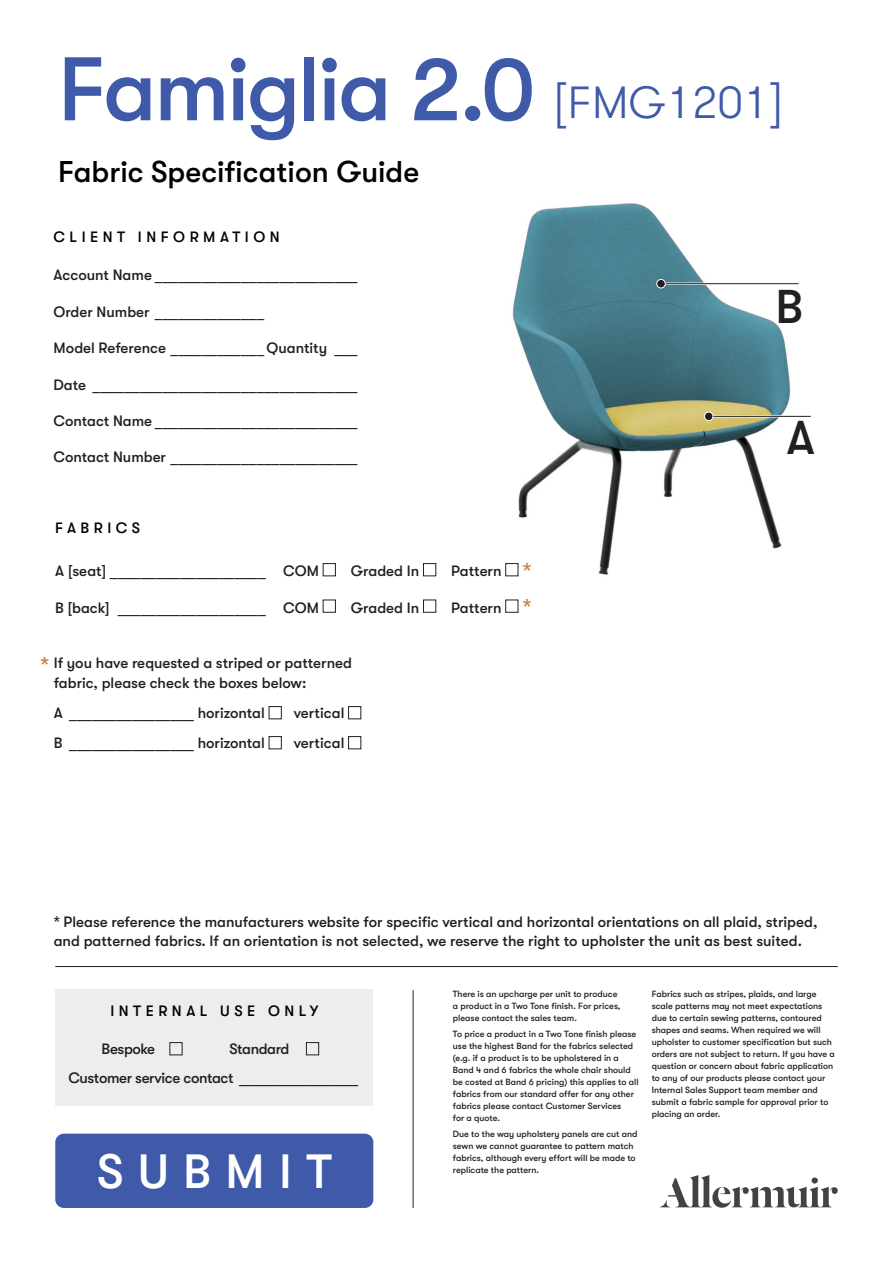
<style>
.page{position:relative;width:893px;height:1263px;background:#fff}
.page>*{position:absolute;margin:0;border:0;box-sizing:border-box;transform-origin:0 0}
.t1{font:500 90px "GT Walsheim";letter-spacing:-.025em;color:#3e5aa8}
.t2{font:500 48px "GT Walsheim";letter-spacing:.3em;color:#fff}
.Paragraph_Style_5{font:500 47.4px "GT Walsheim";color:#231f20}
.t3{font:500 30px "GT Walsheim";color:#010101}
.t4{font:500 21px "GT Walsheim";color:#bf804d}
.t5{font:500 15px/19.5px "GT Walsheim";color:#231f20}
.t6{font:500 15px "GT Walsheim";letter-spacing:-.025em;color:#231f20}
.t7{font:500 15px "GT Walsheim";letter-spacing:.3em;color:#010101}
.t8{font:500 9px/12px "GT Walsheim";color:#231f20}
.s1{font-weight:300;font-size:45px}
</style>
<div class="page">
<div style="left:56px;top:989px;width:317px;height:117px;background:#ededec"></div>
<svg style="left:660px;top:1175px;width:178px;height:33px"></svg>
<hr style="left:55px;top:966px;width:783px;height:1px;background:#231f20">
<div style="left:55px;top:1134px;width:318px;height:74px;background:#3e5aa8;border-radius:9px"></div>
<div style="left:169px;top:1042px;width:13px;height:13px;border:1px solid #231f20"></div>
<div style="left:306px;top:1042px;width:13px;height:13px;border:1px solid #231f20"></div>
<hr style="left:413px;top:990px;width:1px;height:218px;background:#231f20">
<img style="left:505px;top:203px;width:286px;height:410px">
<div style="left:269px;top:706px;width:13px;height:13px;border:1px solid #231f20"></div>
<div style="left:348px;top:706px;width:13px;height:13px;border:1px solid #231f20"></div>
<div style="left:269px;top:736px;width:13px;height:13px;border:1px solid #231f20"></div>
<div style="left:348px;top:736px;width:13px;height:13px;border:1px solid #231f20"></div>
<div style="left:323px;top:563px;width:13px;height:13px;border:1px solid #231f20"></div>
<div style="left:423px;top:563px;width:13px;height:13px;border:1px solid #231f20"></div>
<div style="left:505px;top:563px;width:13px;height:13px;border:1px solid #231f20"></div>
<div style="left:323px;top:600px;width:13px;height:13px;border:1px solid #231f20"></div>
<div style="left:423px;top:600px;width:13px;height:13px;border:1px solid #231f20"></div>
<div style="left:505px;top:600px;width:13px;height:13px;border:1px solid #231f20"></div>
<hr style="left:708px;top:415px;width:103px;height:2px;background:#fff">
<hr style="left:708px;top:416px;width:103px;height:1px;background:#231f20">
<div style="left:704px;top:412px;width:9px;height:9px;background:#231f20;border-radius:50%"></div>
<div style="left:704px;top:412px;width:9px;height:9px;border:1px solid #fff;border-radius:50%"></div>
<hr style="left:661px;top:283px;width:138px;height:2px;background:#fff">
<hr style="left:661px;top:283px;width:138px;height:1px;background:#231f20">
<div style="left:657px;top:279px;width:8px;height:9px;background:#231f20;border-radius:50%"></div>
<div style="left:656px;top:279px;width:10px;height:9px;border:1px solid #fff;border-radius:50%"></div>
<p class="t1" style="left:58px;top:39px;width:726px">Famiglia 2.0 <span class="s1">[FMG1201]</span></p>
<h3 class="t3" style="left:58px;top:155px;width:363px">Fabric Specification Guide</h3>
<p class="t7" style="left:54px;top:229px;width:228px">CLIENT INFORMATION</p>
<p class="t5" style="left:54px;top:266px;width:306px">Account Name __________________________</p>
<p class="t5" style="left:54px;top:302px;width:212px">Order Number ______________</p>
<p class="t5" style="left:54px;top:338px;width:306px">Model Reference ____________ Quantity ___</p>
<p class="t5" style="left:54px;top:375px;width:306px">Date __________________________________</p>
<p class="t5" style="left:54px;top:411px;width:306px">Contact Name __________________________</p>
<p class="t5" style="left:54px;top:447px;width:306px">Contact Number ________________________</p>
<p class="t7" style="left:55px;top:520px;width:86px">FABRICS</p>
<p class="t5" style="left:55px;top:561px;width:265px">A [seat] ____________________ COM</p>
<p class="t5" style="left:351px;top:561px;width:70px">Graded In</p>
<p class="t5" style="left:451px;top:561px;width:52px">Pattern</p>
<p class="t5" style="left:55px;top:598px;width:265px">B [back] ___________________ COM</p>
<p class="t5" style="left:351px;top:598px;width:70px">Graded In</p>
<p class="t5" style="left:451px;top:598px;width:52px">Pattern</p>
<p class="t4" style="left:41px;top:653px;width:10px">*</p>
<p class="t5" style="left:54px;top:653px;width:300px">If you have requested a striped or patterned fabric, please check the boxes below:</p>
<p class="t5" style="left:54px;top:703px;width:213px">A ________________ horizontal</p>
<p class="t5" style="left:294px;top:703px;width:52px">vertical</p>
<p class="t5" style="left:54px;top:733px;width:213px">B ________________ horizontal</p>
<p class="t5" style="left:294px;top:733px;width:52px">vertical</p>
<p class="t4" style="left:523px;top:559px;width:10px">*</p>
<p class="t4" style="left:523px;top:595px;width:10px">*</p>
<p class="Paragraph_Style_5" style="left:775px;top:280px;width:29px">B</p>
<p class="Paragraph_Style_5" style="left:787px;top:411px;width:30px">A</p>
<h3 class="t5" style="left:54px;top:912px;width:765px">* Please reference the manufacturers website for specific vertical and horizontal orientations on all plaid, striped, and patterned fabrics. If an orientation is not selected, we reserve the right to upholster the unit as best suited.</h3>
<h3 class="t7" style="left:110px;top:1002px;width:209px">INTERNAL USE ONLY</h3>
<h3 class="t6" style="left:102px;top:1040px;width:55px">Bespoke</h3>
<h3 class="t6" style="left:229px;top:1040px;width:62px">Standard</h3>
<h3 class="t6" style="left:68px;top:1070px;width:291px">Customer service contact ________________</h3>
<h2 class="t2" style="left:97px;top:1144px;width:236px">SUBMIT</h2>
<p class="t8" style="left:453px;top:987px;width:169px">There is an upcharge per unit to produce a product in a Two Tone finish. For prices, please contact the sales team.</p>
<p class="t8" style="left:453px;top:1028px;width:187px">To price a product in a Two Tone finish please use the highest Band for the fabrics selected (e.g. if a product is to be upholstered in a Band 4 and 6 fabrics the whole chair should be costed at Band 6 pricing) this applies to all fabrics from our standard offer for any other fabrics please contact Customer Services<br>for a quote.</p>
<p class="t8" style="left:453px;top:1128px;width:186px">Due to the way upholstery panels are cut and sewn we cannot guarantee to pattern match fabrics, although every effort will be made to replicate the pattern.</p>
<p class="t8" style="left:652px;top:987px;width:185px">Fabrics such as stripes, plaids, and large scale patterns may not meet expectations due to certain sewing patterns, contoured shapes and seams. When required we will upholster to customer specification but such orders are not subject to return. If you have a question or concern about fabric application to any of our products please contact your Internal Sales Support team member and submit a fabric sample for approval prior to placing an order.</p>
</div>
